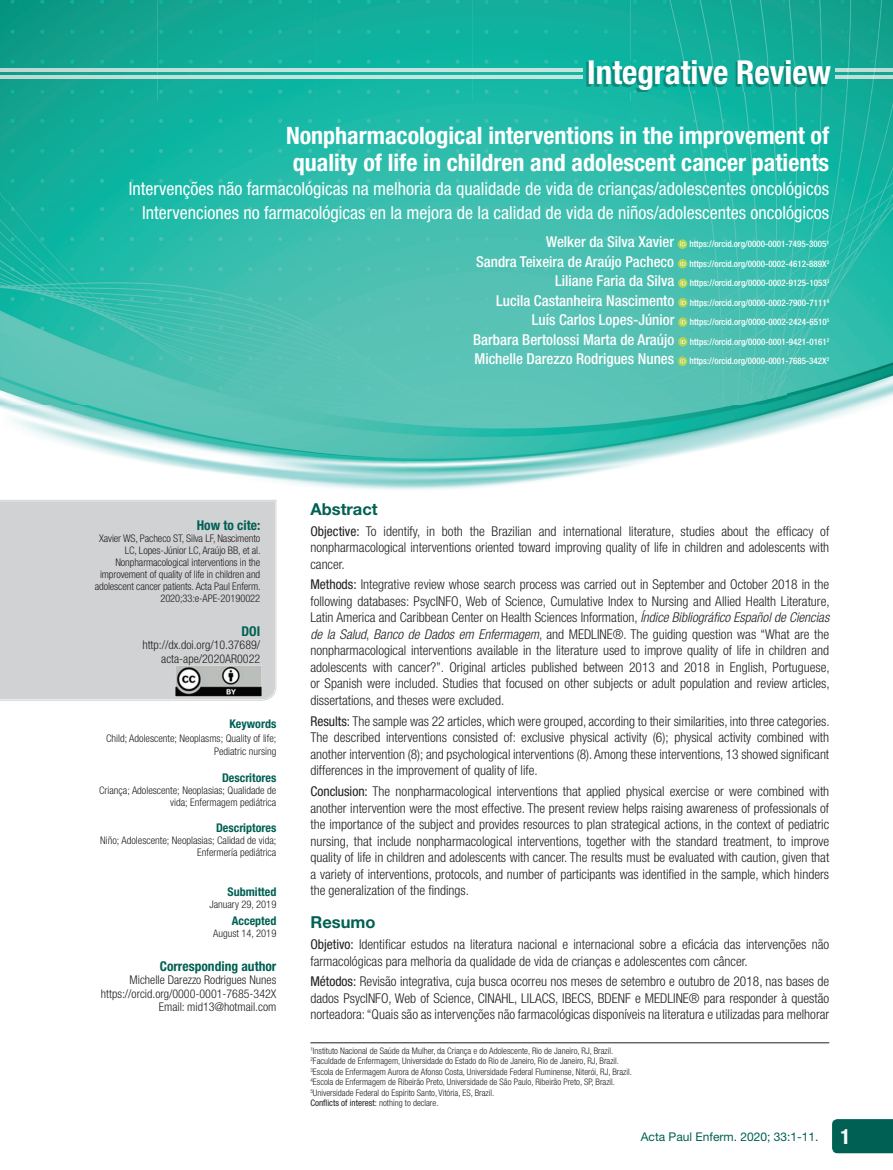
<style>
.page{position:relative;width:893px;height:1170px;background:#fff}
.page>*{position:absolute;margin:0;border:0;box-sizing:border-box;transform-origin:0 0}
.t1{font:700 condensed 33px "Helvetica Neue LT Std";color:#fff}
.t2{font:700 condensed 24px/27px "Helvetica Neue LT Std";color:#fff}
.t3{font:condensed 18px/24px "Helvetica Neue LT Std";color:#fff;text-align:right}
.t4{font:700 16.5px "Helvetica Neue LT Std";color:#006053}
.t5{font:300 condensed 13.5px/16.5px "Helvetica Neue LT Std";color:#231f20;text-align:justify}
.t6{font:700 condensed 13.5px "Helvetica Neue LT Std";color:#006053}
.t7{font:300 condensed 12px/13.5px "Helvetica Neue LT Std";color:#231f20;text-align:right}
.t8{font:700 condensed 12px "Helvetica Neue LT Std";color:#006053}
.t9{font:12px "Helvetica Neue LT Std";color:#006053}
.t10{font:300 condensed 10.5px/12px "Helvetica Neue LT Std";color:#231f20;text-align:right}
.t11{font:500 condensed 9px/19.5px "Helvetica Neue LT Std";color:#fff;text-align:right}
.t12{font:300 condensed 9px/10.5px "Helvetica Neue LT Std";color:#231f20}
.s1{font-size:15px}
.s2{font-weight:400}
.s3{font-style:italic}
.s4{font-weight:700;font-stretch:condensed;font-size:21px;color:#fff}
</style>
<div class="page">
<div style="left:832px;top:1119px;width:61px;height:34px;background:#006053"></div>
<img style="left:0;top:0;width:893px;height:490px">
<img style="left:835px;top:75px;width:58px;height:4px">
<img style="left:835px;top:68px;width:58px;height:4px">
<svg style="left:0;top:500px;width:277px;height:201px"></svg>
<div style="left:0;top:501px;width:275px;height:198px;background:#d1d2d4"></div>
<svg style="left:678px;top:239px;width:9px;height:10px"></svg>
<svg style="left:680px;top:241px;width:5px;height:5px"></svg>
<svg style="left:678px;top:259px;width:9px;height:9px"></svg>
<svg style="left:680px;top:260px;width:5px;height:6px"></svg>
<svg style="left:678px;top:278px;width:9px;height:10px"></svg>
<svg style="left:681px;top:280px;width:5px;height:5px"></svg>
<svg style="left:678px;top:298px;width:9px;height:9px"></svg>
<svg style="left:681px;top:299px;width:5px;height:6px"></svg>
<svg style="left:678px;top:317px;width:9px;height:10px"></svg>
<svg style="left:681px;top:319px;width:5px;height:5px"></svg>
<svg style="left:678px;top:337px;width:9px;height:9px"></svg>
<svg style="left:681px;top:338px;width:5px;height:6px"></svg>
<svg style="left:678px;top:356px;width:9px;height:10px"></svg>
<svg style="left:680px;top:358px;width:5px;height:5px"></svg>
<hr style="left:310px;top:1042px;width:519px;height:1px;background:#231f20">
<img style="left:175px;top:665px;width:86px;height:31px">
<img style="left:587px;top:62px;width:242px;height:30px">
<hr style="left:0;top:75px;width:583px;height:4px;background:#c3e3dd">
<hr style="left:0;top:68px;width:583px;height:4px;background:#c2e2dc">
<h1 class="t1" style="left:587px;top:52px;width:245px">Integrative Review</h1>
<h2 class="t2" style="left:286px;top:122px;width:545px">Nonpharmacological interventions in the improvement of quality of life in children and adolescent cancer patients</h2>
<h3 class="t3" style="left:129px;top:177px;width:702px">Intervenções não farmacológicas na melhoria da qualidade de vida de crianças/adolescentes oncológicos<br>Intervenciones no farmacológicas en la mejora de la calidad de vida de niños/adolescentes oncológicos</h3>
<p class="t11" style="left:473px;top:234px;width:357px"><span class="s1">Welker da Silva Xavier</span> https://orcid.org/0000-0001-7495-3005¹<br><span class="s1">Sandra Teixeira de Araújo Pacheco</span> https://orcid.org/0000-0002-4612-889X<sup>2<br></sup><span class="s1">Liliane Faria da Silva</span> https://orcid.org/0000-0002-9125-1053<sup>3<br></sup><span class="s1">Lucila Castanheira Nascimento</span> https://orcid.org/0000-0002-7900-7111<sup>4<br></sup><span class="s1">Luís Carlos Lopes-Júnior</span> https://orcid.org/0000-0002-2424-6510<sup>5<br></sup><span class="s1">Barbara Bertolossi Marta de Araújo</span> https://orcid.org/0000-0001-9421-0161<sup>2<br></sup><span class="s1">Michelle Darezzo Rodrigues Nunes</span> https://orcid.org/0000-0001-7685-342X<sup>2</sup></p>
<p class="t6" style="left:197px;top:517px;width:65px">How to cite:</p>
<p class="t10" style="left:95px;top:532px;width:167px">Xavier WS, Pacheco ST, Silva LF, Nascimento LC, Lopes-Júnior LC, Araújo BB, et al.<br>Nonpharmacological interventions in the improvement of quality of life in children and adolescent cancer patients. Acta Paul Enferm.<br>2020;33:e-APE-20190022</p>
<p class="t6" style="left:241px;top:623px;width:20px">DOI</p>
<p class="t7" style="left:142px;top:638px;width:119px">http://dx.doi.org/10.37689/ acta-ape/2020AR0022</p>
<p class="t8" style="left:230px;top:716px;width:48px">Keywords</p>
<p class="t10" style="left:106px;top:731px;width:172px;line-height:13.5px">Child; Adolescente; Neoplasms; Quality of life;<br>Pediatric nursing</p>
<p class="t8" style="left:222px;top:770px;width:56px">Descritores</p>
<p class="t10" style="left:99px;top:784px;width:179px">Criança; Adolescente; Neoplasias; Qualidade de vida; Enfermagem pediátrica</p>
<p class="t8" style="left:216px;top:820px;width:62px">Descriptores</p>
<p class="t10" style="left:100px;top:834px;width:178px">Niño; Adolescente; Neoplasias; Calidad de vida;<br>Enfermería pediátrica</p>
<p class="t8" style="left:228px;top:883px;width:50px">Submitted</p>
<p class="t10" style="left:209px;top:897px;width:68px">January 29, 2019</p>
<p class="t8" style="left:232px;top:913px;width:46px">Accepted</p>
<p class="t10" style="left:213px;top:927px;width:65px">August 14, 2019</p>
<p class="t6" style="left:160px;top:957px;width:118px">Corresponding author</p>
<p class="t7" style="left:101px;top:973px;width:177px">Michelle Darezzo Rodrigues Nunes https://orcid.org/0000-0001-7685-342X<br>Email: mid13@hotmail.com</p>
<p class="t4" style="left:310px;top:498px;width:69px">Abstract</p>
<p class="t5" style="left:310px;top:522px;width:520px"><span class="s2">Objective:</span> To identify, in both the Brazilian and international literature, studies about the efficacy of nonpharmacological interventions oriented toward improving quality of life in children and adolescents with cancer.</p>
<p class="t5" style="left:310px;top:576px;width:521px"><span class="s2">Methods:</span> Integrative review whose search process was carried out in September and October 2018 in the following databases: PsycINFO, Web of Science, Cumulative Index to Nursing and Allied Health Literature, Latin America and Caribbean Center on Health Sciences Information, <span class="s3">Índice Bibliográfico Español de Ciencias de la Salud</span>, <span class="s3">Banco de Dados em Enfermagem</span>, and MEDLINE®. The guiding question was “What are the nonpharmacological interventions available in the literature used to improve quality of life in children and adolescents with cancer?”. Original articles published between 2013 and 2018 in English, Portuguese, or Spanish were included. Studies that focused on other subjects or adult population and review articles, dissertations, and theses were excluded.</p>
<p class="t5" style="left:310px;top:712px;width:521px"><span class="s2">Results:</span> The sample was 22 articles, which were grouped, according to their similarities, into three categories.<br>The described interventions consisted of: exclusive physical activity (6); physical activity combined with another intervention (8); and psychological interventions (8). Among these interventions, 13 showed significant differences in the improvement of quality of life.</p>
<p class="t5" style="left:310px;top:782px;width:520px"><span class="s2">Conclusion:</span> The nonpharmacological interventions that applied physical exercise or were combined with another intervention were the most effective. The present review helps raising awareness of professionals of the importance of the subject and provides resources to plan strategical actions, in the context of pediatric nursing, that include nonpharmacological interventions, together with the standard treatment, to improve quality of life in children and adolescents with cancer. The results must be evaluated with caution, given that a variety of interventions, protocols, and number of participants was identified in the sample, which hinders the generalization of the findings.</p>
<p class="t4" style="left:310px;top:912px;width:67px">Resumo</p>
<p class="t5" style="left:310px;top:935px;width:520px"><span class="s2">Objetivo:</span> Identificar estudos na literatura nacional e internacional sobre a eficácia das intervenções não farmacológicas para melhoria da qualidade de vida de crianças e adolescentes com câncer.</p>
<p class="t5" style="left:310px;top:973px;width:520px"><span class="s2">Métodos:</span> Revisão integrativa, cuja busca ocorreu nos meses de setembro e outubro de 2018, nas bases de dados PsycINFO, Web of Science, CINAHL, LILACS, IBECS, BDENF e MEDLINE® para responder à questão norteadora: “Quais são as intervenções não farmacológicas disponíveis na literatura e utilizadas para melhorar</p>
<p class="t12" style="left:310px;top:1044px;width:323px"><sup>1</sup>Instituto Nacional de Saúde da Mulher, da Criança e do Adolescente, Rio de Janeiro, RJ, Brazil.<br><sup>2</sup>Faculdade de Enfermagem, Universidade do Estado do Rio de Janeiro, Rio de Janeiro, RJ, Brazil.<br><sup>3</sup>Escola de Enfermagem Aurora de Afonso Costa, Universidade Federal Fluminense, Niterói, RJ, Brazil.<br><sup>4</sup>Escola de Enfermagem de Ribeirão Preto, Universidade de São Paulo, Ribeirão Preto, SP, Brazil.<br><sup>5</sup>Universidade Federal do Espírito Santo, Vitória, ES, Brazil.<br><span class="s2">Conflicts of interest:</span> nothing to declare.</p>
<p class="t9" style="left:641px;top:1129px;width:211px">Acta Paul Enferm. 2020; 33:1-11. <span class="s4">1</span></p>
</div>
